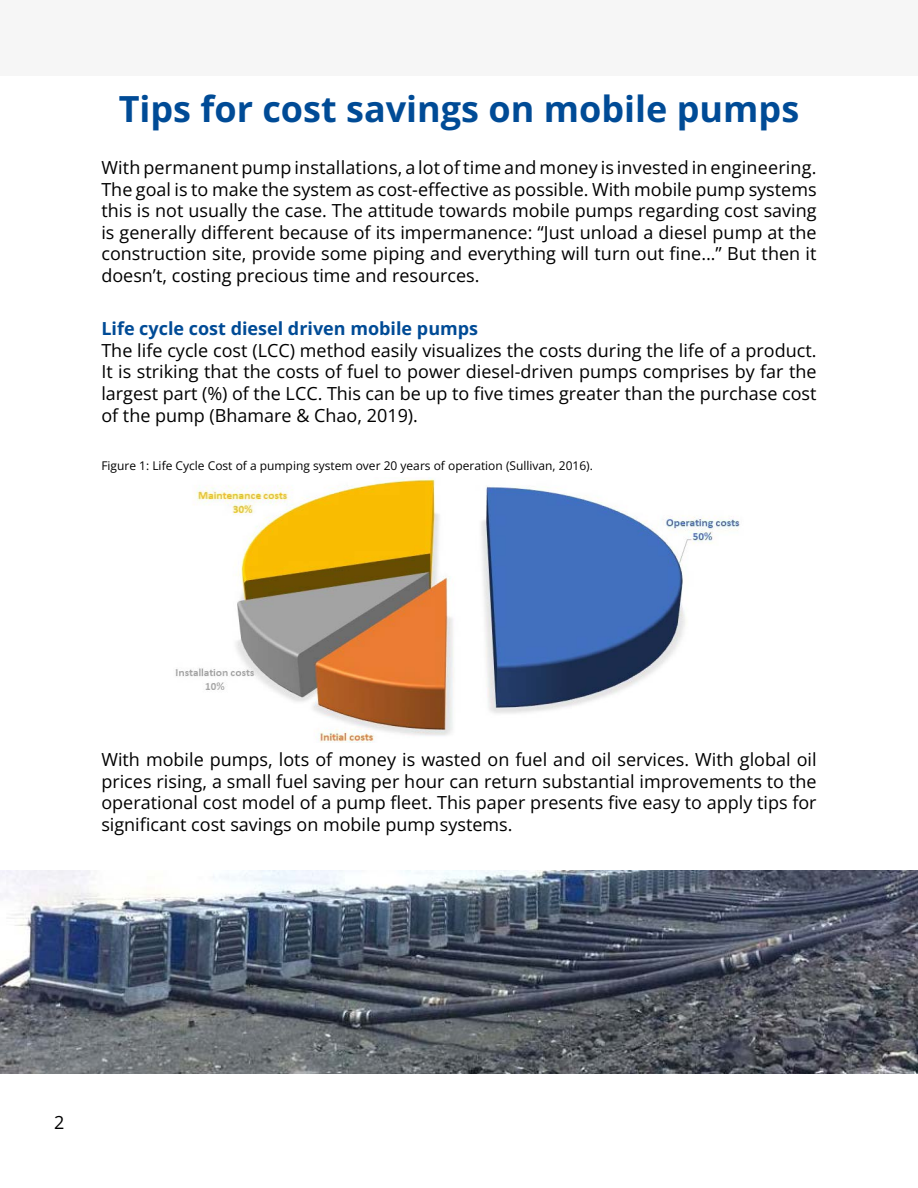
<style>
.page{position:relative;width:918px;height:1188px;background:#fff}
.page>*{position:absolute;margin:0;border:0;box-sizing:border-box;transform-origin:0 0}
.t1{font:700 36px "Open Sans";color:#004b96}
.t2{font:18px/21.6px "Open Sans";color:#000;text-align:justify}
.t3{font:700 18px "Open Sans";color:#004b96}
.t4{font:12px "Open Sans";color:#000}
</style>
<div class="page">
<div style="left:0;top:0;width:918px;height:75px;background:#f6f6f6"></div>
<img style="left:175px;top:478px;width:565px;height:265px">
<img style="left:0;top:871px;width:918px;height:203px">
<h1 class="t1" style="left:119px;top:84px;width:682px">Tips for cost savings on mobile pumps</h1>
<p class="t2" style="left:101px;top:156px;width:717px">With permanent pump installations, a lot of time and money is invested in engineering.<br>The goal is to make the system as cost-effective as possible. With mobile pump systems this is not usually the case. The attitude towards mobile pumps regarding cost saving is generally different because of its impermanence: “Just unload a diesel pump at the construction site, provide some piping and everything will turn out fine…” But then it doesn’t, costing precious time and resources.</p>
<p class="t3" style="left:101px;top:316px;width:378px">Life cycle cost diesel driven mobile pumps</p>
<p class="t2" style="left:101px;top:339px;width:717px">The life cycle cost (LCC) method easily visualizes the costs during the life of a product.<br>It is striking that the costs of fuel to power diesel-driven pumps comprises by far the largest part (%) of the LCC. This can be up to five times greater than the purchase cost of the pump (Bhamare &amp; Chao, 2019).</p>
<p class="t4" style="left:101px;top:458px;width:493px">Figure 1: Life Cycle Cost of a pumping system over 20 years of operation (Sullivan, 2016).</p>
<p class="t2" style="left:101px;top:748px;width:717px">With mobile pumps, lots of money is wasted on fuel and oil services. With global oil prices rising, a small fuel saving per hour can return substantial improvements to the operational cost model of a pump fleet. This paper presents five easy to apply tips for significant cost savings on mobile pump systems.</p>
<p class="t2" style="left:54px;top:1111px;width:12px">2</p>
</div>
